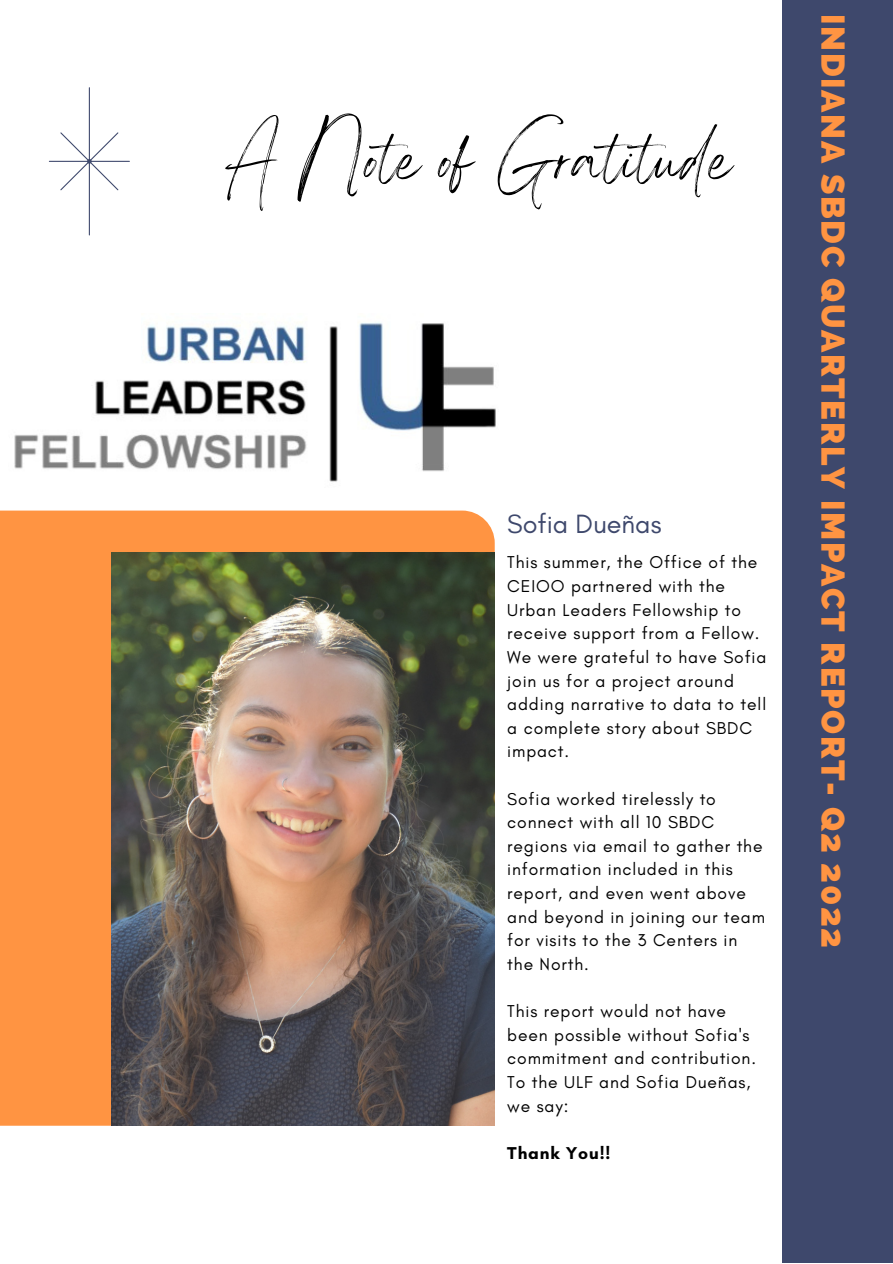
<style>
.page{position:relative;width:893px;height:1264px;background:#fff}
.page>*{position:absolute;margin:0;border:0;box-sizing:border-box;transform-origin:0 0}
.t1{font:90.3px "Angella White";color:#000}
.t2{font:800 33px "Raleway";letter-spacing:.05em;color:#ff9442}
.t3{font:27px "Glacial Indifference";color:#3e486c}
.t4{font:17.4px/23.5px "Glacial Indifference";letter-spacing:.05em;color:#000}
.t5{font:700 17.4px "Glacial Indifference";letter-spacing:.05em;color:#000}
</style>
<div class="page">
<div style="left:0;top:510px;width:494px;height:615px;background:#ff9442"></div>
<svg style="left:49px;top:87px;width:81px;height:148px"></svg>
<img style="left:112px;top:552px;width:382px;height:573px">
<div style="left:782px;top:0;width:110px;height:1262px;background:#3e486c"></div>
<img style="left:14px;top:322px;width:482px;height:160px">
<h1 class="t1" style="left:225px;top:103px;width:510px">A Note of Gratitude</h1>
<h3 class="t3" style="left:507px;top:507px;width:156px">Sofia Dueñas</h3>
<p class="t4" style="left:507px;top:550px;width:260px">This summer, the Office of the<br>CEIOO partnered with the<br>Urban Leaders Fellowship to receive support from a Fellow.<br>We were grateful to have Sofia join us for a project around adding narrative to data to tell a complete story about SBDC impact.</p>
<p class="t4" style="left:507px;top:786px;width:259px">Sofia worked tirelessly to connect with all 10 SBDC regions via email to gather the information included in this report, and even went above and beyond in joining our team for visits to the 3 Centers in the North.</p>
<p class="t4" style="left:507px;top:999px;width:250px">This report would not have been possible without Sofia's commitment and contribution.<br>To the ULF and Sofia Dueñas, we say:</p>
<p class="t5" style="left:507px;top:1142px;width:105px">Thank You!!</p>
<h2 class="t2" style="left:852px;top:14px;width:935px;rotate:90deg">INDIANA SBDC QUARTERLY IMPACT REPORT- Q2 2022</h2>
</div>
